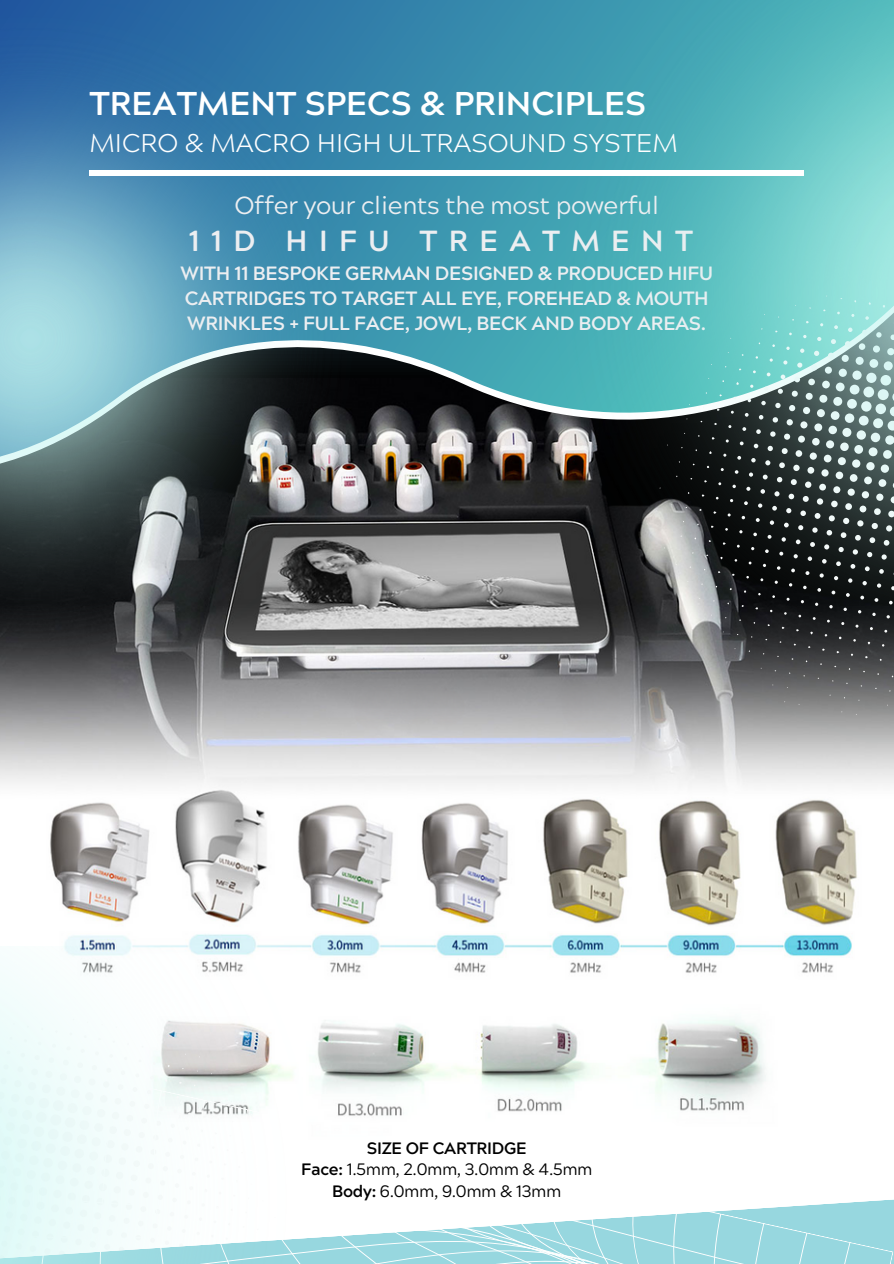
<style>
.page{position:relative;width:894px;height:1264px;background:#fff}
.page>*{position:absolute;margin:0;border:0;box-sizing:border-box;transform-origin:0 0}
.t1{font:700 32.85px "Acherus Grotesque";color:#fff}
.t2{font:700 29.1px "Acherus Grotesque";letter-spacing:.39em;color:#eceef1}
.t3{font:300 25.5px "Acherus Grotesque";color:#fff}
.t4{font:24.75px "Acherus Grotesque";letter-spacing:-.015em;color:#eceef1}
.t5{font:700 19.2px/25px "Acherus Grotesque";letter-spacing:-.015em;color:#eceef1}
.t6{font:16.5px/21.3px "Acherus Grotesque";letter-spacing:-.015em;color:#000;text-align:center}
.s1{font-weight:700}
</style>
<div class="page">
<img style="left:0;top:609px;width:893px;height:364px">
<img style="left:224px;top:684px;width:314px;height:53px">
<svg style="left:0;top:0;width:538px;height:602px;background:#4a8192"></svg>
<div style="left:857px;top:1200px;width:28px;height:63px;background:#97d7df"></div>
<svg style="left:0;top:1019px;width:857px;height:245px"></svg>
<img style="left:0;top:946px;width:302px;height:317px">
<img style="left:0;top:4px;width:365px;height:670px">
<img style="left:538px;top:0;width:355px;height:742px">
<div style="left:89px;top:170px;width:715px;height:6px;background:#fff"></div>
<h1 class="t1" style="left:89px;top:91px;width:558px">TREATMENT SPECS &amp; PRINCIPLES</h1>
<h3 class="t3" style="left:89px;top:133px;width:590px">MICRO &amp; MACRO HIGH ULTRASOUND SYSTEM</h3>
<p class="t4" style="left:234px;top:195px;width:426px">Offer your clients the most powerful</p>
<h2 class="t2" style="left:189px;top:229px;width:505px">11D HIFU TREATMENT</h2>
<p class="t5" style="left:180px;top:263px;width:533px">WITH 11 BESPOKE GERMAN DESIGNED &amp; PRODUCED HIFU<br>CARTRIDGES TO TARGET ALL EYE, FOREHEAD &amp; MOUTH<br>WRINKLES + FULL FACE, JOWL, BECK AND BODY AREAS.</p>
<p class="t6" style="left:301px;top:1139px;width:292px"><span class="s1">SIZE OF CARTRIDGE<br>Face:</span> 1.5mm, 2.0mm, 3.0mm &amp; 4.5mm<br><span class="s1">Body:</span> 6.0mm, 9.0mm &amp; 13mm</p>
</div>
